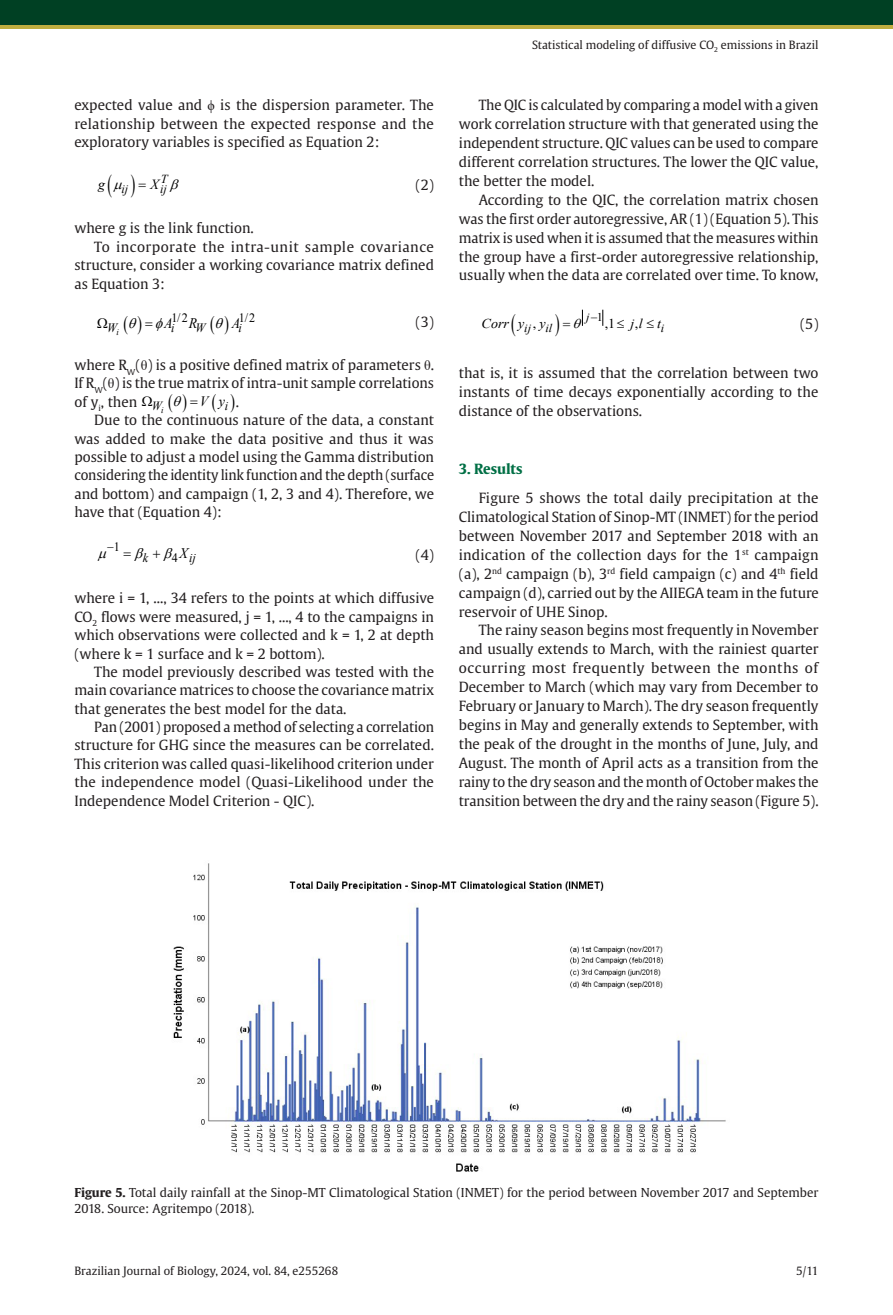
<style>
.page{position:relative;width:893px;height:1315px;background:#fff}
.page>*{position:absolute;margin:0;border:0;box-sizing:border-box;transform-origin:0 0}
.t1{font:italic 14.53px "Times New Roman";color:#000;scale:.95 1}
.t2{font:italic 14.35px "Times New Roman";color:#000}
.Paragraph{font:14px/18.9px "Gulliver";color:#231f20;text-align:justify}
.ParagraphAlt{font:14px/18.4px "Gulliver";color:#231f20;text-align:justify}
.Equation{font:14px "Gulliver";color:#231f20}
.Heading1{font:700 14px "Gulliver";color:#006f45}
.t3{font:italic 14px "Times New Roman";color:#000}
.t4{font:italic 13.47px "Times New Roman";letter-spacing:.005em;color:#000;scale:1.04 1}
.t5{font:13.47px "Times New Roman";color:#000;scale:1.04 1}
.t6{font:12.78px "Times New Roman";color:#000;scale:.95 1}
.t7{font:italic 12.78px "Times New Roman";color:#000;scale:.96 1}
.t8{font:italic 12.78px "Times New Roman";color:#000;scale:.95 1}
.t9{font:12.78px "Times New Roman";color:#000;scale:.96 1}
.t10{font:italic 12.6px "Times New Roman";color:#000}
.FigureCaption{font:12.25px/16.6px "Gulliver";color:#231f20}
.t11{font:italic 12.25px "Times New Roman";color:#000}
.t12{font:italic 11.9px "Times New Roman";color:#000;scale:1.04 1}
.t13{font:11.38px "Gulliver";color:#231f20}
.t14{font:italic 9.1px "Times New Roman";color:#000;scale:.95 1}
.t15{font:italic 8.92px "Times New Roman";color:#000}
.s1{font-family:"Times New Roman"}
.s2{font-style:normal}
.s3{font-weight:700}
</style>
<div class="page">
<div style="left:0;top:12px;width:893px;height:17px;background:#bfad40"></div>
<div style="left:0;top:0;width:893px;height:25px;background:#004023"></div>
<svg style="left:602px;top:310px;width:1px;height:15px"></svg>
<img style="left:173px;top:863px;width:553px;height:309px">
<svg style="left:581px;top:310px;width:2px;height:16px"></svg>
<p class="ParagraphAlt" style="left:74px;top:96px;width:361px">expected value and <span class="s1">ϕ</span> is the dispersion parameter. The relationship between the expected response and the exploratory variables is specified as Equation 2:</p>
<p class="t11" style="left:161px;top:170px;width:8px">T</p>
<p class="t11" style="left:121px;top:180px;width:8px">ij</p>
<p class="t11" style="left:160px;top:180px;width:8px">ij</p>
<p class="t3" style="left:98px;top:175px;width:8px">g</p>
<p class="t3" style="left:150px;top:175px;width:10px">X</p>
<p class="Equation" style="left:416px;top:176px;width:20px">(2)</p>
<p class="ParagraphAlt" style="left:74px;top:219px;width:181px">where g is the link function.</p>
<p class="Paragraph" style="left:74px;top:237px;width:361px;line-height:18.4px;text-indent:20px">To incorporate the intra-unit sample covariance structure, consider a working covariance matrix defined as Equation 3:</p>
<p class="t6" style="left:171px;top:308px;width:19px">1/2</p>
<p class="t6" style="left:239px;top:308px;width:19px">1/2</p>
<p class="t8" style="left:107px;top:319px;width:12px">W</p>
<p class="t8" style="left:171px;top:319px;width:5px">i</p>
<p class="t8" style="left:196px;top:319px;width:12px">W</p>
<p class="t8" style="left:239px;top:319px;width:5px">i</p>
<p class="t14" style="left:117px;top:326px;width:4px">i</p>
<p class="t1" style="left:164px;top:313px;width:36px">A R</p>
<p class="t1" style="left:232px;top:313px;width:10px">A</p>
<p class="Equation" style="left:416px;top:313px;width:20px">(3)</p>
<p class="ParagraphAlt" style="left:74px;top:356px;width:361px">where R<sub>W</sub>(<span class="s1">θ</span>) is a positive defined matrix of parameters <span class="s1">θ</span>.<br>If R<sub>W</sub>(<span class="s1">θ</span>) is the true matrix of intra-unit sample correlations of y<sub>i</sub>, then</p>
<p class="t2" style="left:200px;top:391px;width:27px">V y</p>
<p class="ParagraphAlt" style="left:236px;top:392px;width:5px">.</p>
<p class="Paragraph" style="left:74px;top:411px;width:361px;line-height:18.4px;text-indent:20px">Due to the continuous nature of the data, a constant was added to make the data positive and thus it was possible to adjust a model using the Gamma distribution considering the identity link function and the depth (surface and bottom) and campaign (1, 2, 3 and 4). Therefore, we have that (Equation 4):</p>
<p class="t9" style="left:107px;top:538px;width:15px">−1</p>
<p class="t7" style="left:143px;top:549px;width:7px">k</p>
<p class="t7" style="left:172px;top:549px;width:27px"><span class="s2">4</span><sup>X</sup>ij</p>
<p class="Equation" style="left:416px;top:546px;width:20px">(4)</p>
<p class="ParagraphAlt" style="left:74px;top:589px;width:361px">where i = 1, ..., 34 refers to the points at which diffusive CO<sub>2</sub> flows were measured, j = 1, ..., 4 to the campaigns in which observations were collected and k = 1, 2 at depth (where k = 1 surface and k = 2 bottom).</p>
<p class="Paragraph" style="left:74px;top:662px;width:361px;line-height:18.4px;text-indent:20px">The model previously described was tested with the main covariance matrices to choose the covariance matrix that generates the best model for the data.</p>
<p class="Paragraph" style="left:74px;top:718px;width:361px;line-height:18.4px;text-indent:20px">Pan (2001) proposed a method of selecting a correlation structure for GHG since the measures can be correlated.<br>This criterion was called quasi-likelihood criterion under the independence model (Quasi-Likelihood under the Independence Model Criterion - QIC).</p>
<p class="t10" style="left:152px;top:397px;width:12px">W</p>
<p class="t10" style="left:225px;top:397px;width:5px">i</p>
<p class="t15" style="left:161px;top:404px;width:4px">i</p>
<p class="t13" style="left:532px;top:37px;width:288px">Statistical modeling of diffusive CO<sub>2</sub> emissions in Brazil</p>
<p class="Paragraph" style="left:459px;top:96px;width:361px;text-indent:20px">The QIC is calculated by comparing a model with a given work correlation structure with that generated using the independent structure. QIC values can be used to compare different correlation structures. The lower the QIC value, the better the model.</p>
<p class="Paragraph" style="left:459px;top:190px;width:361px;text-indent:20px">According to the QIC, the correlation matrix chosen was the first order autoregressive, AR (1) (Equation 5). This matrix is used when it is assumed that the measures within the group have a first-order autoregressive relationship, usually when the data are correlated over time. To know,</p>
<p class="t12" style="left:586px;top:308px;width:18px">j−<span class="s2">1</span></p>
<p class="t5" style="left:533px;top:314px;width:5px">,</p>
<p class="t4" style="left:605px;top:315px;width:55px"><span class="s2">,1</span>≤jl t</p>
<p class="t12" style="left:524px;top:320px;width:28px">ij il</p>
<p class="t12" style="left:661px;top:320px;width:5px">i</p>
<p class="Equation" style="left:800px;top:315px;width:20px">(5)</p>
<p class="ParagraphAlt" style="left:459px;top:363px;width:361px;line-height:18.9px">that is, it is assumed that the correlation between two instants of time decays exponentially according to the distance of the observations.</p>
<p class="t4" style="left:482px;top:315px;width:63px">Corr y y</p>
<p class="t5" style="left:635px;top:314px;width:5px">,</p>
<p class="Heading1" style="left:459px;top:460px;width:65px">3. Results</p>
<p class="Paragraph" style="left:459px;top:488px;width:361px;text-indent:20px">Figure 5 shows the total daily precipitation at the Climatological Station of Sinop-MT (INMET) for the period between November 2017 and September 2018 with an indication of the collection days for the 1<sup>st</sup> campaign (a), 2<sup>nd</sup> campaign (b), 3<sup>rd</sup> field campaign (c) and 4<sup>th</sup> field campaign (d), carried out by the AIIEGA team in the future reservoir of UHE Sinop.</p>
<p class="Paragraph" style="left:459px;top:621px;width:361px;text-indent:20px">The rainy season begins most frequently in November and usually extends to March, with the rainiest quarter occurring most frequently between the months of December to March (which may vary from December to February or January to March). The dry season frequently begins in May and generally extends to September, with the peak of the drought in the months of June, July, and August. The month of April acts as a transition from the rainy to the dry season and the month of October makes the transition between the dry and the rainy season (Figure 5).</p>
<p class="FigureCaption" style="left:74px;top:1183px;width:746px"><span class="s3">Figure 5.</span> Total daily rainfall at the Sinop-MT Climatological Station (INMET) for the period between November 2017 and September<br>2018. Source: Agritempo (2018).</p>
<p class="t13" style="left:74px;top:1264px;width:265px">Brazilian Journal of Biology, 2024, vol. 84, e255268</p>
<p class="t13" style="left:796px;top:1264px;width:24px">5/11</p>
</div>
